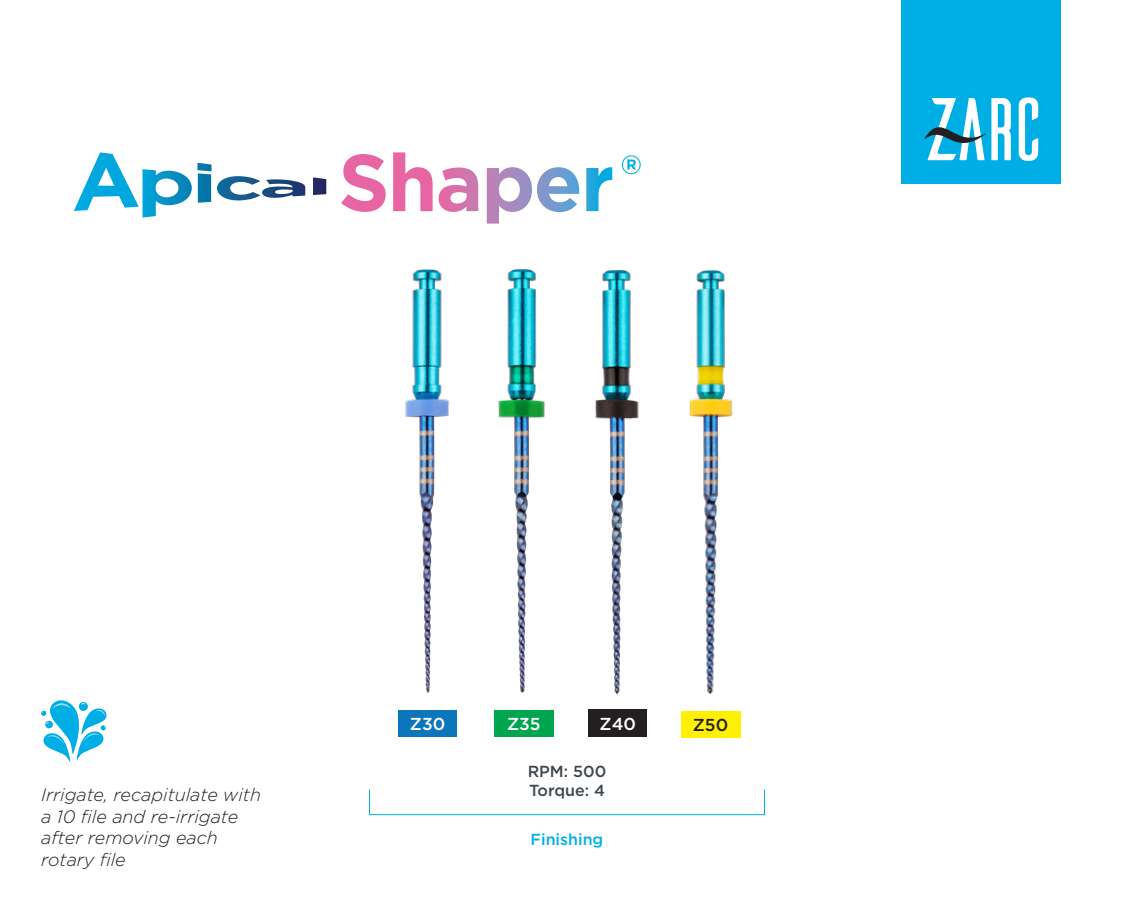
<style>
.page{position:relative;width:1134px;height:908px;background:#fff}
.page>*{position:absolute;margin:0;border:0;box-sizing:border-box;transform-origin:0 0}
.t1{font:italic 300 18px/21.6px "Gotham";color:#231f20}
.t2{font:500 17.2px "Gotham";color:#fff}
.t3{font:500 17.2px "Gotham";color:#231f20}
.t4{font:500 16px "Gotham";color:#3d474e}
.t5{font:500 16px "Gotham";color:#00aee6}
</style>
<div class="page">
<div style="left:901px;top:0;width:160px;height:184px;background:#00aee6"></div>
<svg style="left:1019px;top:97px;width:19px;height:64px"></svg>
<svg style="left:924px;top:98px;width:87px;height:62px"></svg>
<svg style="left:41px;top:700px;width:66px;height:61px"></svg>
<svg style="left:622px;top:155px;width:19px;height:19px"></svg>
<svg style="left:341px;top:152px;width:271px;height:71px"></svg>
<svg style="left:74px;top:152px;width:252px;height:65px"></svg>
<img style="left:689px;top:270px;width:52px;height:447px">
<img style="left:595px;top:270px;width:44px;height:425px">
<img style="left:498px;top:269px;width:47px;height:424px">
<img style="left:405px;top:269px;width:45px;height:424px">
<div style="left:399px;top:710px;width:58px;height:26px;background:#0c76bd"></div>
<div style="left:494px;top:709px;width:59px;height:27px;background:#00a54f"></div>
<div style="left:681px;top:710px;width:59px;height:27px;background:#fff101"></div>
<div style="left:588px;top:709px;width:59px;height:27px;background:#231f20"></div>
<p class="t1" style="left:41px;top:782px;width:221px">Irrigate, recapitulate with a 10 file and re-irrigate after removing each rotary file</p>
<p class="t2" style="left:410px;top:712px;width:37px">Z30</p>
<p class="t2" style="left:507px;top:712px;width:35px">Z35</p>
<p class="t2" style="left:600px;top:711px;width:38px">Z40</p>
<p class="t3" style="left:693px;top:713px;width:37px">Z50</p>
<p class="t4" style="left:528px;top:760px;width:80px">RPM: 500</p>
<p class="t4" style="left:529px;top:780px;width:77px">Torque: 4</p>
<p class="t5" style="left:531px;top:828px;width:74px">Finishing</p>
</div>
